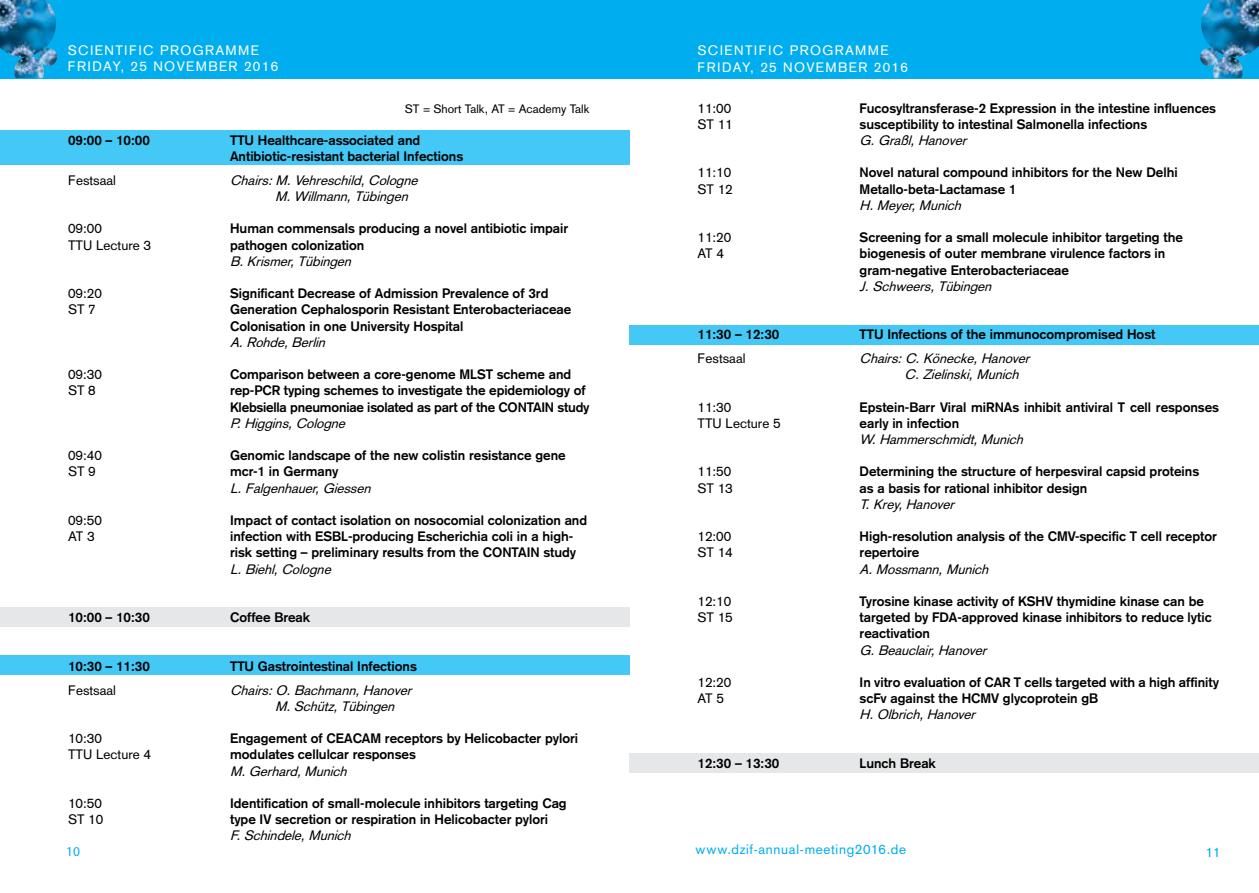
<style>
.page{position:relative;width:1259px;height:893px;background:#fff}
.page>*{position:absolute;margin:0;border:0;box-sizing:border-box;transform-origin:0 0}
.t1{font:700 13.5px/16.2px "Akzidenz Grotesk";color:#000}
.t2{font:italic 13.5px/16.2px "Akzidenz Grotesk";color:#000}
.t3{font:13.5px "Akzidenz Grotesk";color:#000}
.t4{font:13.5px/16.5px "Akzidenz Grotesk";letter-spacing:.1em;color:#fff}
.t5{font:13.5px "Akzidenz Grotesk";letter-spacing:.05em;color:#00aeef}
.t6{font:13.5px "Myriad Pro";color:#00aeef}
.t7{font:12px "Akzidenz Grotesk";color:#000}
</style>
<div class="page">
<div style="left:0;top:0;width:629px;height:78px;background:#00aeef"></div>
<img style="left:0;top:0;width:57px;height:78px">
<div style="left:627px;top:0;width:632px;height:78px;background:#00aeef"></div>
<img style="left:1200px;top:0;width:59px;height:78px">
<div style="left:629px;top:754px;width:630px;height:19px;background:#e6e7e8"></div>
<div style="left:629px;top:325px;width:630px;height:19px;background:#44c8f5"></div>
<div style="left:0;top:656px;width:629px;height:19px;background:#44c8f5"></div>
<div style="left:0;top:607px;width:629px;height:19px;background:#e6e7e8"></div>
<div style="left:0;top:131px;width:629px;height:34px;background:#44c8f5"></div>
<p class="t4" style="left:68px;top:42px;width:212px">SCIENTIFIC PROGRAMME<br>FRIDAY, 25 NOVEMBER 2016</p>
<p class="t7" style="left:405px;top:101px;width:186px">ST = Short Talk, AT = Academy Talk</p>
<p class="t1" style="left:68px;top:132px;width:83px">09:00 – 10:00</p>
<p class="t1" style="left:230px;top:132px;width:234px">TTU Healthcare-associated and<br>Antibiotic-resistant bacterial Infections</p>
<p class="t3" style="left:68px;top:172px;width:50px">Festsaal</p>
<p class="t2" style="left:275px;top:172px;width:148px;text-indent:-45px">Chairs:M.Vehreschild,Cologne<br>M.Willmann,Tübingen</p>
<p class="t3" style="left:68px;top:221px;width:35px">09:00</p>
<p class="t1" style="left:230px;top:220px;width:339px">Human commensals producing a novel antibiotic impair</p>
<p class="t3" style="left:68px;top:237px;width:85px">TTU Lecture 3</p>
<p class="t1" style="left:230px;top:237px;width:136px">pathogen colonization</p>
<p class="t2" style="left:230px;top:253px;width:127px">B.Krismer,Tübingen</p>
<p class="t3" style="left:68px;top:286px;width:35px">09:20</p>
<p class="t1" style="left:230px;top:285px;width:320px">Significant Decrease of Admission Prevalence of 3rd</p>
<p class="t3" style="left:68px;top:302px;width:29px">ST 7</p>
<p class="t1" style="left:230px;top:301px;width:343px">Generation Cephalosporin Resistant Enterobacteriaceae<br>Colonisation in one University Hospital</p>
<p class="t2" style="left:230px;top:334px;width:101px">A.Rohde,Berlin</p>
<p class="t3" style="left:68px;top:367px;width:35px">09:30</p>
<p class="t1" style="left:230px;top:366px;width:343px">Comparison between a core-genome MLST scheme and</p>
<p class="t3" style="left:68px;top:383px;width:29px">ST 8</p>
<p class="t1" style="left:230px;top:382px;width:361px">rep-PCR typing schemes to investigate the epidemiology of<br>Klebsiella pneumoniae isolated as part of the CONTAIN study</p>
<p class="t2" style="left:230px;top:415px;width:121px">P.Higgins,Cologne</p>
<p class="t3" style="left:68px;top:448px;width:35px">09:40</p>
<p class="t1" style="left:230px;top:447px;width:337px">Genomic landscape of the new colistin resistance gene</p>
<p class="t3" style="left:68px;top:464px;width:29px">ST 9</p>
<p class="t1" style="left:230px;top:463px;width:110px">mcr-1 in Germany</p>
<p class="t2" style="left:230px;top:480px;width:146px">L.Falgenhauer,Giessen</p>
<p class="t3" style="left:68px;top:512px;width:35px">09:50</p>
<p class="t1" style="left:230px;top:512px;width:358px">Impact of contact isolation on nosocomial colonization and</p>
<p class="t3" style="left:68px;top:529px;width:28px">AT 3</p>
<p class="t1" style="left:230px;top:528px;width:347px">infection with ESBL-producing Escherichia coli in a high&shy;risk setting – preliminary results from the CONTAIN study</p>
<p class="t2" style="left:230px;top:561px;width:106px">L.Biehl,Cologne</p>
<p class="t1" style="left:68px;top:609px;width:83px">10:00 – 10:30</p>
<p class="t1" style="left:230px;top:609px;width:82px">Coffee Break</p>
<p class="t1" style="left:68px;top:658px;width:83px">10:30 – 11:30</p>
<p class="t1" style="left:230px;top:658px;width:188px">TTU Gastrointestinal Infections</p>
<p class="t3" style="left:68px;top:682px;width:50px">Festsaal</p>
<p class="t2" style="left:275px;top:682px;width:142px;text-indent:-45px">Chairs:O.Bachmann,Hanover<br>M.Schütz,Tübingen</p>
<p class="t3" style="left:68px;top:730px;width:35px">10:30</p>
<p class="t1" style="left:230px;top:730px;width:349px">Engagement of CEACAM receptors by Helicobacter pylori</p>
<p class="t3" style="left:68px;top:747px;width:85px">TTU Lecture 4</p>
<p class="t1" style="left:230px;top:746px;width:187px">modulates cellulcar responses</p>
<p class="t2" style="left:230px;top:763px;width:122px">M.Gerhard,Munich</p>
<p class="t3" style="left:68px;top:795px;width:35px">10:50</p>
<p class="t1" style="left:230px;top:795px;width:338px">Identification of small-molecule inhibitors targeting Cag</p>
<p class="t3" style="left:68px;top:811px;width:37px">ST 10</p>
<p class="t1" style="left:230px;top:811px;width:320px">type IV secretion or respiration in Helicobacter pylori</p>
<p class="t2" style="left:230px;top:827px;width:126px">F.Schindele,Munich</p>
<p class="t4" style="left:697px;top:42px;width:212px">SCIENTIFIC PROGRAMME<br>FRIDAY, 25 NOVEMBER 2016</p>
<p class="t3" style="left:697px;top:100px;width:35px">11:00</p>
<p class="t1" style="left:859px;top:100px;width:358px">Fucosyltransferase-2 Expression in the intestine influences</p>
<p class="t3" style="left:697px;top:116px;width:37px">ST 11</p>
<p class="t1" style="left:859px;top:116px;width:289px">susceptibility to intestinal Salmonella infections</p>
<p class="t2" style="left:859px;top:132px;width:113px">G.Graßl,Hanover</p>
<p class="t3" style="left:697px;top:165px;width:35px">11:10</p>
<p class="t1" style="left:859px;top:164px;width:319px">Novel natural compound inhibitors for the New Delhi</p>
<p class="t3" style="left:697px;top:181px;width:37px">ST 12</p>
<p class="t1" style="left:859px;top:181px;width:158px">Metallo-beta-Lactamase 1</p>
<p class="t2" style="left:859px;top:197px;width:107px">H.Meyer,Munich</p>
<p class="t3" style="left:697px;top:229px;width:35px">11:20</p>
<p class="t1" style="left:859px;top:229px;width:325px">Screening for a small molecule inhibitor targeting the</p>
<p class="t3" style="left:697px;top:246px;width:28px">AT 4</p>
<p class="t1" style="left:859px;top:245px;width:307px">biogenesis of outer membrane virulence factors in gram-negative Enterobacteriaceae</p>
<p class="t2" style="left:859px;top:278px;width:137px">J.Schweers,Tübingen</p>
<p class="t1" style="left:697px;top:326px;width:83px">11:30 – 12:30</p>
<p class="t1" style="left:859px;top:326px;width:297px">TTU Infections of the immunocompromised Host</p>
<p class="t3" style="left:697px;top:350px;width:50px">Festsaal</p>
<p class="t2" style="left:904px;top:350px;width:130px;text-indent:-45px">Chairs:C.Könecke,Hanover<br>C.Zielinski,Munich</p>
<p class="t3" style="left:697px;top:399px;width:35px">11:30</p>
<p class="t1" style="left:859px;top:399px;width:361px">Epstein-Barr Viral miRNAs inhibit antiviral T cell responses</p>
<p class="t3" style="left:697px;top:415px;width:85px">TTU Lecture 5</p>
<p class="t1" style="left:859px;top:415px;width:101px">early in infection</p>
<p class="t2" style="left:859px;top:431px;width:169px">W.Hammerschmidt,Munich</p>
<p class="t3" style="left:697px;top:464px;width:35px">11:50</p>
<p class="t1" style="left:859px;top:463px;width:341px">Determining the structure of herpesviral capsid proteins</p>
<p class="t3" style="left:697px;top:480px;width:37px">ST 13</p>
<p class="t1" style="left:859px;top:480px;width:229px">as a basis for rational inhibitor design</p>
<p class="t2" style="left:859px;top:496px;width:100px">T.Krey,Hanover</p>
<p class="t3" style="left:697px;top:529px;width:35px">12:00</p>
<p class="t1" style="left:859px;top:528px;width:359px">High-resolution analysis of the CMV-specific T cell receptor</p>
<p class="t3" style="left:697px;top:545px;width:37px">ST 14</p>
<p class="t1" style="left:859px;top:544px;width:61px">repertoire</p>
<p class="t2" style="left:859px;top:561px;width:134px">A.Mossmann,Munich</p>
<p class="t3" style="left:697px;top:593px;width:35px">12:10</p>
<p class="t1" style="left:859px;top:593px;width:346px">Tyrosine kinase activity of KSHV thymidine kinase can be</p>
<p class="t3" style="left:697px;top:610px;width:37px">ST 15</p>
<p class="t1" style="left:859px;top:609px;width:353px">targeted by FDA-approved kinase inhibitors to reduce lytic reactivation</p>
<p class="t2" style="left:859px;top:642px;width:133px">G.Beauclair,Hanover</p>
<p class="t3" style="left:697px;top:674px;width:35px">12:20</p>
<p class="t1" style="left:859px;top:674px;width:361px">In vitro evaluation of CAR T cells targeted with a high affinity</p>
<p class="t3" style="left:697px;top:691px;width:28px">AT 5</p>
<p class="t1" style="left:859px;top:690px;width:240px">scFv against the HCMV glycoprotein gB</p>
<p class="t2" style="left:859px;top:707px;width:121px">H.Olbrich,Hanover</p>
<p class="t1" style="left:697px;top:755px;width:83px">12:30 – 13:30</p>
<p class="t1" style="left:859px;top:755px;width:78px">Lunch Break</p>
<p class="t6" style="left:66px;top:843px;width:15px">10</p>
<p class="t5" style="left:695px;top:842px;width:212px">www.dzif-annual-meeting2016.de</p>
<p class="t5" style="left:1205px;top:844px;width:17px">11</p>
</div>
